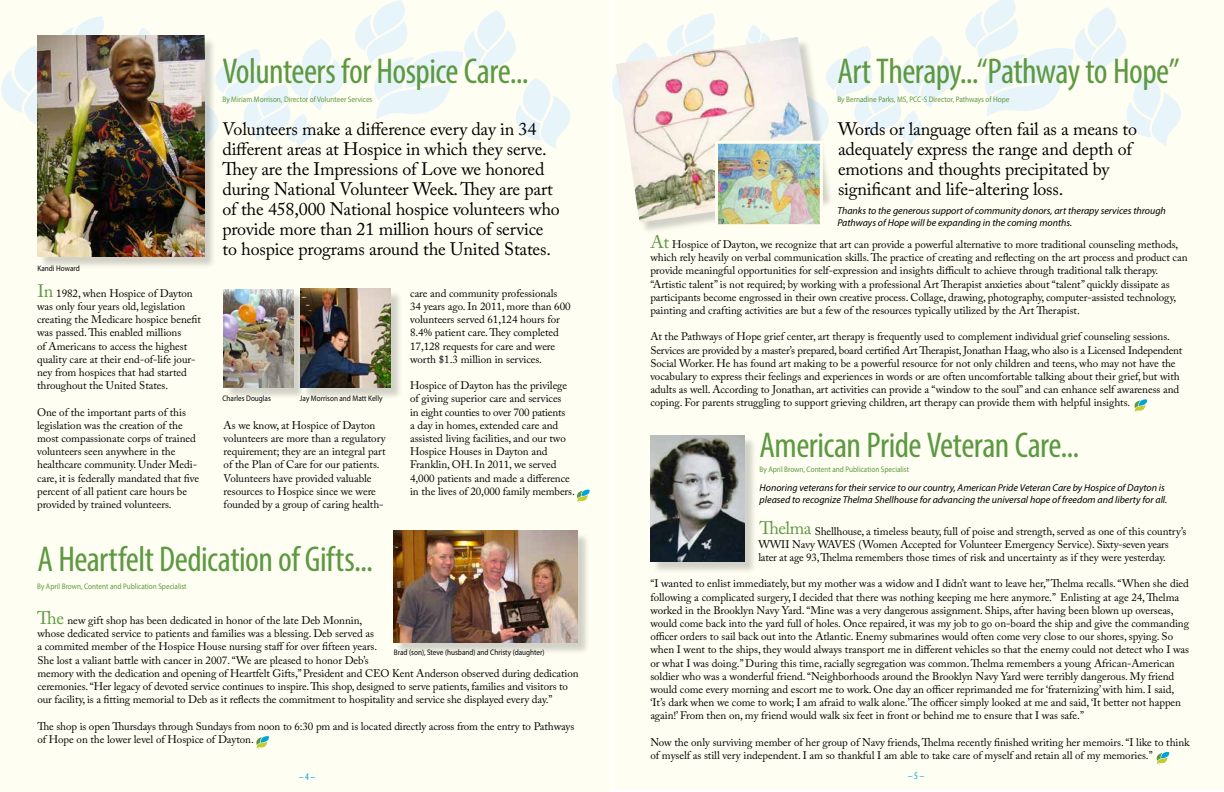
<style>
.page{position:relative;width:1224px;height:792px;background:#fff}
.page>*{position:absolute;margin:0;border:0;box-sizing:border-box;transform-origin:0 0}
.t1{font:condensed 36px "Myriad Pro";letter-spacing:-.015em;color:#5d9842}
.t2{font:18px/20px "Adobe Caslon Pro";letter-spacing:-.01em;color:#000}
.t3{font:18px "Adobe Caslon Pro";letter-spacing:-.025em;color:#5d9842}
.t4{font:11px/13.2px "Adobe Caslon Pro";letter-spacing:-.005em;color:#000}
.t5{font:italic 10px/12px "Myriad Pro";color:#000}
.t6{font:condensed 10px "Myriad Pro";color:#00a4d9}
.t7{font:8px "Myriad Pro";color:#5d9842;scale:.9 1}
.t8{font:8px "Myriad Pro";color:#000;scale:.9 1}
</style>
<div class="page">
<div style="left:0;top:0;width:611px;height:792px;background:#fffef2"></div>
<svg style="left:1px;top:0;width:569px;height:148px"></svg>
<div style="left:39px;top:37px;width:178px;height:232px;background:#000;opacity:.18"></div>
<img style="left:37px;top:35px;width:167px;height:222px">
<div style="left:225px;top:291px;width:81px;height:109px;background:#000;opacity:.18"></div>
<img style="left:224px;top:290px;width:69px;height:98px">
<div style="left:302px;top:290px;width:101px;height:110px;background:#000;opacity:.18"></div>
<img style="left:301px;top:289px;width:90px;height:99px">
<div style="left:395px;top:532px;width:195px;height:123px;background:#000;opacity:.18"></div>
<img style="left:394px;top:531px;width:183px;height:111px">
<svg style="left:256px;top:736px;width:13px;height:14px"></svg>
<svg style="left:577px;top:489px;width:13px;height:14px"></svg>
<div style="left:613px;top:0;width:611px;height:789px;background:#fffef2"></div>
<svg style="left:612px;top:0;width:569px;height:146px"></svg>
<div style="left:618px;top:39px;width:216px;height:196px;background:#000;opacity:.18"></div>
<img style="left:616px;top:37px;width:206px;height:186px">
<img style="left:719px;top:145px;width:100px;height:78px">
<div style="left:715px;top:141px;width:108px;height:86px;border:3px solid #fffdee"></div>
<svg style="left:1134px;top:399px;width:14px;height:14px"></svg>
<div style="left:652px;top:437px;width:105px;height:137px;background:#000;opacity:.18"></div>
<img style="left:650px;top:435px;width:94px;height:127px">
<svg style="left:1156px;top:752px;width:14px;height:13px"></svg>
<p class="t8" style="left:37px;top:263px;width:49px">Kandi Howard</p>
<h2 class="t3" style="left:37px;top:280px;width:18px">In</h2>
<p class="t4" style="left:37px;top:286px;width:165px;text-indent:19px">1982, when Hospice of Dayton was only four years old, legislation creating the Medicare hospice benefit was passed. This enabled millions<br>of Americans to access the highest quality care at their end-of-life jour&shy;ney from hospices that had started throughout the United States.</p>
<p class="t4" style="left:37px;top:405px;width:164px">One of the important parts of this legislation was the creation of the most compassionate corps of trained volunteers seen anywhere in the healthcare community. Under Medi&shy;care, it is federally mandated that five percent of all patient care hours be provided by trained volunteers.</p>
<h1 class="t1" style="left:222px;top:49px;width:308px">Volunteers for Hospice Care...</h1>
<p class="t2" style="left:222px;top:118px;width:339px">Volunteers make a difference every day in 34 different areas at Hospice in which they serve.<br>They are the Impressions of Love we honored during National Volunteer Week. They are part of the 458,000 National hospice volunteers who provide more than 21 million hours of service to hospice programs around the United States.</p>
<p class="t7" style="left:222px;top:95px;width:168px">By Miriam Morrison, Director of Volunteer Services</p>
<p class="t8" style="left:222px;top:393px;width:55px">Charles Douglas</p>
<p class="t8" style="left:300px;top:393px;width:93px">Jay Morrison and Matt Kelly</p>
<p class="t4" style="left:224px;top:418px;width:163px">As we know, at Hospice of Dayton volunteers are more than a regulatory requirement; they are an integral part of the Plan of Care for our patients.<br>Volunteers have provided valuable resources to Hospice since we were founded by a group of caring health-</p>
<p class="t4" style="left:410px;top:286px;width:162px">care and community professionals 34 years ago. In 2011, more than 600 volunteers served 61,124 hours for 8.4% patient care. They completed 17,128 requests for care and were worth $1.3 million in services.</p>
<p class="t4" style="left:410px;top:379px;width:166px">Hospice of Dayton has the privilege of giving superior care and services<br>in eight counties to over 700 patients<br>a day in homes, extended care and assisted living facilities, and our two Hospice Houses in Dayton and Franklin, OH. In 2011, we served 4,000 patients and made a difference in the lives of 20,000 family members.</p>
<h1 class="t1" style="left:37px;top:537px;width:337px">A Heartfelt Dedication of Gifts...</h1>
<p class="t7" style="left:37px;top:581px;width:168px">By April Brown, Content and Publication Specialist</p>
<h2 class="t3" style="left:37px;top:607px;width:28px">The</h2>
<p class="t4" style="left:37px;top:614px;width:543px;text-indent:30px">new gift shop has been dedicated in honor of the late Deb Monnin,<br>whose dedicated service to patients and families was a blessing. Deb served as<br>a commited member of the Hospice House nursing staff for over fifteen years.<br>She lost a valiant battle with cancer in 2007. “We are pleased to honor Deb’s<br>memory with the dedication and opening of Heartfelt Gifts,” President and CEO Kent Anderson observed during dedication ceremonies. “Her legacy of devoted service continues to inspire. This shop, designed to serve patients, families and visitors to our facility, is a fitting memorial to Deb as it reflects the commitment to hospitality and service she displayed every day.”</p>
<p class="t4" style="left:37px;top:719px;width:538px">The shop is open Thursdays through Sundays from noon to 6:30 pm and is located directly across from the entry to Pathways of Hope on the lower level of Hospice of Dayton.</p>
<p class="t8" style="left:394px;top:648px;width:169px">Brad (son), Steve (husband) and Christy (daughter)</p>
<p class="t6" style="left:299px;top:771px;width:18px">– 4 –</p>
<h1 class="t1" style="left:837px;top:49px;width:344px">Art Therapy...“Pathway to Hope”</h1>
<h2 class="t2" style="left:838px;top:118px;width:300px">Words or language often fail as a means to adequately express the range and depth of emotions and thoughts precipitated by significant and life-altering loss.</h2>
<p class="t5" style="left:837px;top:204px;width:330px">Thanks to the generous support of community donors, art therapy services through<br>Pathways of Hope will be expanding in the coming months.</p>
<p class="t4" style="left:650px;top:238px;width:539px;text-indent:22px">Hospice of Dayton, we recognize that art can provide a powerful alternative to more traditional counseling methods, which rely heavily on verbal communication skills. The practice of creating and reflecting on the art process and product can provide meaningful opportunities for self-expression and insights difficult to achieve through traditional talk therapy. “Artistic talent” is not required; by working with a professional Art Therapist anxieties about “talent” quickly dissipate as participants become engrossed in their own creative process. Collage, drawing, photography, computer-assisted technology, painting and crafting activities are but a few of the resources typically utilized by the Art Therapist.</p>
<p class="t4" style="left:650px;top:330px;width:534px">At the Pathways of Hope grief center, art therapy is frequently used to complement individual grief counseling sessions.<br>Services are provided by a master’s prepared, board certified Art Therapist, Jonathan Haag, who also is a Licensed Independent Social Worker. He has found art making to be a powerful resource for not only children and teens, who may not have the vocabulary to express their feelings and experiences in words or are often uncomfortable talking about their grief, but with adults as well. According to Jonathan, art activities can provide a “window to the soul” and can enhance self awareness and coping. For parents struggling to support grieving children, art therapy can provide them with helpful insights.</p>
<p class="t7" style="left:837px;top:95px;width:193px">By Bernadine Parks, MS, PCC-S Director, Pathways of Hope</p>
<h2 class="t3" style="left:650px;top:231px;width:20px">At</h2>
<h1 class="t1" style="left:760px;top:423px;width:322px">American Pride Veteran Care...</h1>
<p class="t7" style="left:760px;top:465px;width:168px">By April Brown, Content and Publication Specialist</p>
<p class="t5" style="left:760px;top:482px;width:409px">Honoring veterans for their service to our country, American Pride Veteran Care by Hospice of Dayton is pleased to recognize Thelma Shellhouse for advancing the universal hope of freedom and liberty for all.</p>
<p class="t4" style="left:758px;top:524px;width:430px;text-indent:56px">Shellhouse, a timeless beauty, full of poise and strength, served as one of this country’s<br>WWII Navy WAVES (Women Accepted for Volunteer Emergency Service). Sixty-seven years later at age 93, Thelma remembers those times of risk and uncertainty as if they were yesterday.</p>
<p class="t4" style="left:650px;top:577px;width:540px">“I wanted to enlist immediately, but my mother was a widow and I didn’t want to leave her,” Thelma recalls. “When she died following a complicated surgery, I decided that there was nothing keeping me here anymore.” Enlisting at age 24, Thelma worked in the Brooklyn Navy Yard. “Mine was a very dangerous assignment. Ships, after having been blown up overseas, would come back into the yard full of holes. Once repaired, it was my job to go on-board the ship and give the commanding officer orders to sail back out into the Atlantic. Enemy submarines would often come very close to our shores, spying. So when I went to the ships, they would always transport me in different vehicles so that the enemy could not detect who I was or what I was doing.” During this time, racially segregation was common. Thelma remembers a young African-American soldier who was a wonderful friend. “Neighborhoods around the Brooklyn Navy Yard were terribly dangerous. My friend would come every morning and escort me to work. One day an officer reprimanded me for ‘fraternizing’ with him. I said, ‘It’s dark when we come to work; I am afraid to walk alone.’ The officer simply looked at me and said, ‘It better not happen again!’ From then on, my friend would walk six feet in front or behind me to ensure that I was safe.”</p>
<p class="t4" style="left:650px;top:735px;width:541px">Now the only surviving member of her group of Navy friends, Thelma recently finished writing her memoirs. “I like to think of myself as still very independent. I am so thankful I am able to take care of myself and retain all of my memories.”</p>
<h2 class="t3" style="left:759px;top:517px;width:54px">Thelma</h2>
<p class="t6" style="left:908px;top:770px;width:18px">– 5 –</p>
</div>
